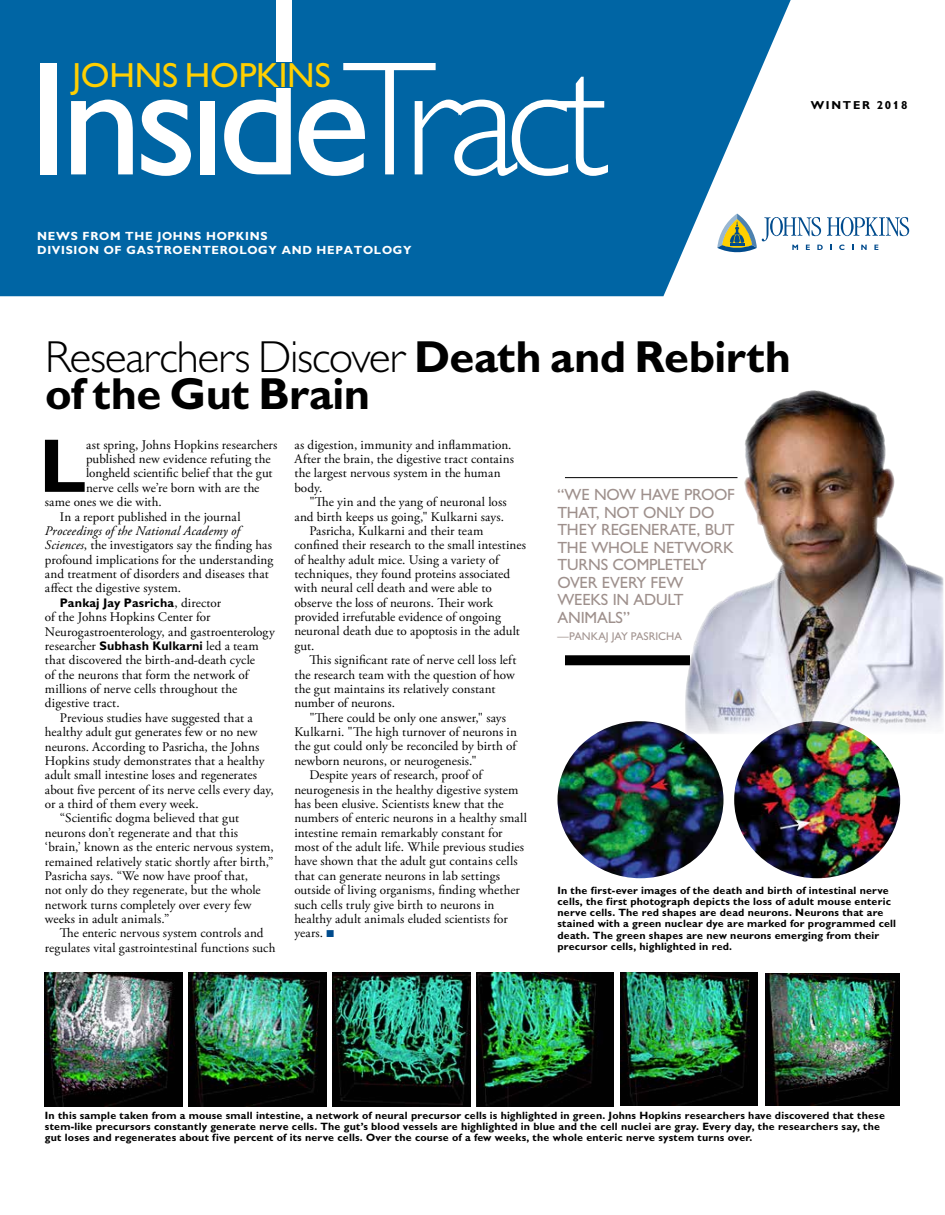
<style>
.page{position:relative;width:945px;height:1215px;background:#fff}
.page>*{position:absolute;margin:0;border:0;box-sizing:border-box;transform-origin:0 0}
.t1{font:500 163.38px "Gill Sans MT Std";letter-spacing:-.05em;color:#fff}
.t2{font:700 76.38px "Gill Sans MT Std";color:#000}
.t3{font:700 45px/37.5px "Gill Sans MT Std";letter-spacing:-.01em;color:#000}
.t4{font:500 35px "Gill Sans MT Std";letter-spacing:-.01em;color:#ffcf01}
.t5{font:500 16.25px/17.5px "Gill Sans MT Std";letter-spacing:-.015em;color:#9e908c}
.t6{font:13.12px/14.4px "Adobe Garamond Pro";letter-spacing:.005em;color:#000}
.t7{font:700 12.5px "Gill Sans MT Std";letter-spacing:.01em;color:#000}
.t8{font:700 11.88px/14.2px "Gill Sans MT Std";letter-spacing:.06em;color:#fff}
.t9{font:700 11.62px "Gill Sans MT Std";letter-spacing:.15em;color:#000}
.t10{font:500 11.25px "Gill Sans MT Std";color:#a29490}
.t11{font:700 10.62px/11.2px "Gill Sans MT Std";letter-spacing:.015em;color:#000}
.s1{font-weight:300}
.s2{font-style:italic}
.s3{font-family:"Adobe Garamond Pro";font-weight:400;font-size:13.12px}
.s4{font-family:"Gill Sans MT Std";font-weight:700;font-size:12.5px}
.s5{color:#004b8d}
</style>
<div class="page">
<hr style="left:565px;top:477px;width:173px;height:1px;background:#000">
<div style="left:565px;top:655px;width:125px;height:10px;background:#000"></div>
<div style="left:0;top:0;width:791px;height:296px;background:#0065a4"></div>
<svg style="left:716px;top:213px;width:193px;height:41px"></svg>
<img style="left:734px;top:734px;width:166px;height:144px">
<img style="left:558px;top:721px;width:166px;height:157px">
<img style="left:45px;top:973px;width:137px;height:133px">
<img style="left:189px;top:973px;width:137px;height:133px">
<img style="left:333px;top:973px;width:137px;height:133px">
<img style="left:476px;top:973px;width:138px;height:133px">
<img style="left:620px;top:973px;width:138px;height:132px">
<img style="left:766px;top:973px;width:134px;height:133px">
<img style="left:685px;top:390px;width:259px;height:344px">
<div style="left:255px;top:37px;width:55px;height:50px;background:#0065a4"></div>
<div style="left:276px;top:0;width:15px;height:62px;background:#fff"></div>
<h3 class="t4" style="left:72px;top:54px;width:260px">JOHNS HOPKINS</h3>
<h1 class="t1" style="left:28px;top:22px;width:583px">Insıde<span class="s1">Tract</span></h1>
<p class="t8" style="left:37px;top:229px;width:376px">NEWS FROM THE JOHNS HOPKINS<br>DIVISION OF GASTROENTEROLOGY AND HEPATOLOGY</p>
<p class="t9" style="left:811px;top:98px;width:98px">WINTER 2018</p>
<h3 class="t3" style="left:45px;top:337px;width:748px"><span class="s1">Researchers Discover</span> Death and Rebirth of the Gut Brain</h3>
<h2 class="t2" style="left:39px;top:419px;width:48px">L</h2>
<p class="t6" style="left:86px;top:438px;width:193px">ast spring, Johns Hopkins researchers</p>
<p class="t6" style="left:86px;top:452px;width:186px">published new evidence refuting the</p>
<p class="t6" style="left:86px;top:467px;width:188px">longheld scientific belief that the gut</p>
<p class="t6" style="left:86px;top:481px;width:175px">nerve cells we’re born with are the</p>
<p class="t6" style="left:45px;top:495px;width:118px">same ones we die with.</p>
<p class="t6" style="left:60px;top:510px;width:182px">In a report published in the journal</p>
<p class="t6" style="left:45px;top:524px;width:230px"><span class="s2">Proceedings of the National Academy of Sciences</span>, the investigators say the finding has profound implications for the understanding and treatment of disorders and diseases that affect the digestive system.</p>
<p class="t7" style="left:60px;top:595px;width:163px">Pankaj Jay Pasricha<span class="s3">, director</span></p>
<p class="t6" style="left:45px;top:610px;width:167px">of the Johns Hopkins Center for</p>
<p class="t6" style="left:45px;top:625px;width:231px">Neurogastroenterology, and gastroenterology</p>
<p class="t6" style="left:45px;top:639px;width:215px">researcher <span class="s4">Subhash Kulkarni</span> led a team</p>
<p class="t6" style="left:45px;top:653px;width:212px">that discovered the birth-and-death cycle</p>
<p class="t6" style="left:45px;top:668px;width:205px">of the neurons that form the network of</p>
<p class="t6" style="left:45px;top:682px;width:194px">millions of nerve cells throughout the</p>
<p class="t6" style="left:45px;top:697px;width:76px">digestive tract.</p>
<p class="t6" style="left:60px;top:711px;width:194px">Previous studies have suggested that a</p>
<p class="t6" style="left:45px;top:725px;width:214px">healthy adult gut generates few or no new</p>
<p class="t6" style="left:45px;top:740px;width:216px">neurons. According to Pasricha, the Johns</p>
<p class="t6" style="left:45px;top:754px;width:221px">Hopkins study demonstrates that a healthy</p>
<p class="t6" style="left:45px;top:768px;width:214px">adult small intestine loses and regenerates</p>
<p class="t6" style="left:45px;top:783px;width:230px">about five percent of its nerve cells every day,</p>
<p class="t6" style="left:45px;top:797px;width:155px">or a third of them every week.</p>
<p class="t6" style="left:60px;top:812px;width:181px">“Scientific dogma believed that gut</p>
<p class="t6" style="left:45px;top:826px;width:195px">neurons don’t regenerate and that this</p>
<p class="t6" style="left:45px;top:840px;width:230px">‘brain,’ known as the enteric nervous system,</p>
<p class="t6" style="left:45px;top:855px;width:230px">remained relatively static shortly after birth,”</p>
<p class="t6" style="left:45px;top:869px;width:205px">Pasricha says. “We now have proof that,</p>
<p class="t6" style="left:45px;top:883px;width:217px">not only do they regenerate, but the whole</p>
<p class="t6" style="left:45px;top:898px;width:208px">network turns completely over every few</p>
<p class="t6" style="left:45px;top:912px;width:126px">weeks in adult animals.”</p>
<p class="t6" style="left:60px;top:927px;width:205px">The enteric nervous system controls and</p>
<p class="t6" style="left:45px;top:941px;width:232px">regulates vital gastrointestinal functions such</p>
<p class="t6" style="left:294px;top:438px;width:221px">as digestion, immunity and inflammation.<br>After the brain, the digestive tract contains the largest nervous system in the human body.</p>
<p class="t6" style="left:309px;top:495px;width:199px">"The yin and the yang of neuronal loss</p>
<p class="t6" style="left:294px;top:510px;width:211px">and birth keeps us going," Kulkarni says.</p>
<p class="t6" style="left:309px;top:524px;width:176px">Pasricha, Kulkarni and their team</p>
<p class="t6" style="left:294px;top:538px;width:233px">confined their research to the small intestines</p>
<p class="t6" style="left:294px;top:553px;width:206px">of healthy adult mice. Using a variety of</p>
<p class="t6" style="left:294px;top:567px;width:217px">techniques, they found proteins associated</p>
<p class="t6" style="left:294px;top:581px;width:199px">with neural cell death and were able to</p>
<p class="t6" style="left:294px;top:596px;width:200px">observe the loss of neurons. Their work</p>
<p class="t6" style="left:294px;top:610px;width:208px">provided irrefutable evidence of ongoing</p>
<p class="t6" style="left:294px;top:625px;width:227px">neuronal death due to apoptosis in the adult</p>
<p class="t6" style="left:294px;top:639px;width:22px">gut.</p>
<p class="t6" style="left:309px;top:653px;width:209px">This significant rate of nerve cell loss left</p>
<p class="t6" style="left:294px;top:668px;width:222px">the research team with the question of how</p>
<p class="t6" style="left:294px;top:682px;width:203px">the gut maintains its relatively constant</p>
<p class="t6" style="left:294px;top:696px;width:102px">number of neurons.</p>
<p class="t6" style="left:309px;top:711px;width:198px">"There could be only one answer," says</p>
<p class="t6" style="left:294px;top:725px;width:224px">Kulkarni. "The high turnover of neurons in</p>
<p class="t6" style="left:294px;top:740px;width:223px">the gut could only be reconciled by birth of</p>
<p class="t6" style="left:294px;top:754px;width:184px">newborn neurons, or neurogenesis."</p>
<p class="t6" style="left:309px;top:768px;width:174px">Despite years of research, proof of</p>
<p class="t6" style="left:294px;top:783px;width:226px">neurogenesis in the healthy digestive system</p>
<p class="t6" style="left:294px;top:797px;width:211px">has been elusive. Scientists knew that the</p>
<p class="t6" style="left:294px;top:811px;width:234px">numbers of enteric neurons in a healthy small</p>
<p class="t6" style="left:294px;top:826px;width:210px">intestine remain remarkably constant for</p>
<p class="t6" style="left:294px;top:840px;width:231px">most of the adult life. While previous studies</p>
<p class="t6" style="left:294px;top:855px;width:225px">have shown that the adult gut contains cells</p>
<p class="t6" style="left:294px;top:869px;width:207px">that can generate neurons in lab settings</p>
<p class="t6" style="left:294px;top:883px;width:227px">outside of living organisms, finding whether</p>
<p class="t6" style="left:294px;top:898px;width:202px">such cells truly give birth to neurons in</p>
<p class="t6" style="left:294px;top:912px;width:215px">healthy adult animals eluded scientists for</p>
<p class="t6" style="left:294px;top:926px;width:41px">years. <span class="s5">■</span></p>
<p class="t5" style="left:558px;top:486px;width:179px">“WE NOW HAVE PROOF<br>THAT, NOT ONLY DO<br>THEY REGENERATE, BUT<br>THE WHOLE NETWORK<br>TURNS COMPLETELY<br>OVER EVERY FEW<br>WEEKS IN ADULT<br>ANIMALS”</p>
<p class="t10" style="left:558px;top:630px;width:126px">—PANKAJ JAY PASRICHA</p>
<p class="t11" style="left:558px;top:884px;width:340px">In the first-ever images of the death and birth of intestinal nerve cells, the first photograph depicts the loss of adult mouse enteric nerve cells. The red shapes are dead neurons. Neurons that are stained with a green nuclear dye are marked for programmed cell death. The green shapes are new neurons emerging from their precursor cells, highlighted in red.</p>
<p class="t11" style="left:45px;top:1109px;width:842px">In this sample taken from a mouse small intestine, a network of neural precursor cells is highlighted in green. Johns Hopkins researchers have discovered that these stem-like precursors constantly generate nerve cells. The gut’s blood vessels are highlighted in blue and the cell nuclei are gray. Every day, the researchers say, the gut loses and regenerates about five percent of its nerve cells. Over the course of a few weeks, the whole enteric nerve system turns over.</p>
</div>
